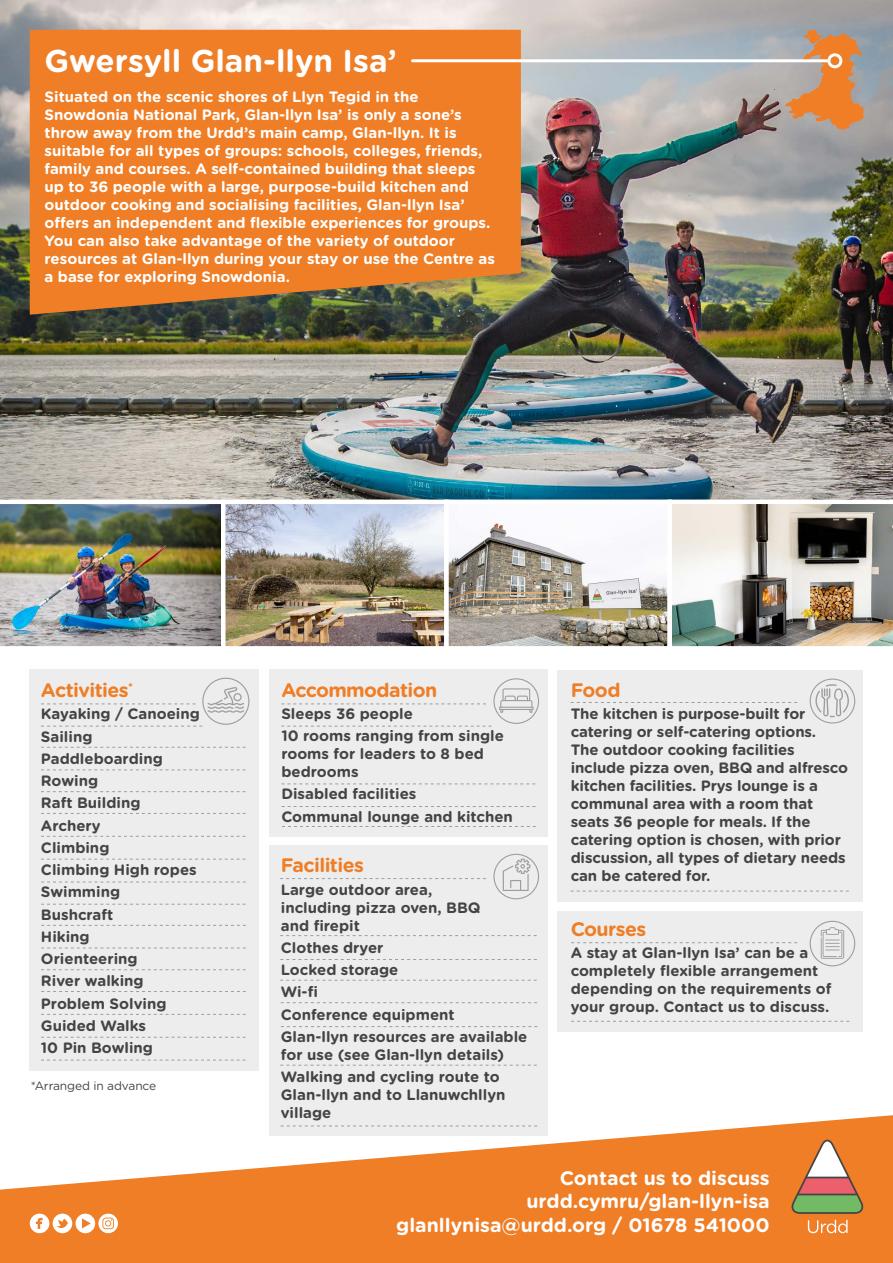
<style>
.page{position:relative;width:893px;height:1263px;background:#fff}
.page>*{position:absolute;margin:0;border:0;box-sizing:border-box;transform-origin:0 0}
.t1{font:700 31.5px "Gotham Rounded";color:#fff}
.t2{font:700 19.5px/23.4px "Gotham Rounded";color:#fff;text-align:right}
.t3{font:700 19.5px "Gotham Rounded";letter-spacing:-.03em;color:#ef7e26}
.t4{font:700 15px/22.2px "Gotham Rounded";color:#454444}
.t5{font:700 15px/18px "Gotham Rounded";color:#fff}
.t6{font:12px "Gotham Rounded";letter-spacing:-.01em;color:#454444}
</style>
<div class="page">
<img style="left:0;top:0;width:893px;height:499px">
<svg style="left:30px;top:30px;width:491px;height:285px;background:#e37b28"></svg>
<svg style="left:0;top:1115px;width:893px;height:148px;fill:#ef7e26"></svg>
<svg style="left:808px;top:1220px;width:40px;height:13px"></svg>
<svg style="left:791px;top:1140px;width:73px;height:74px;background:#c5925e"></svg>
<img style="left:226px;top:504px;width:441px;height:142px">
<img style="left:0;top:499px;width:221px;height:148px">
<div style="left:221px;top:499px;width:228px;height:152px;border:4px solid #fff"></div>
<div style="left:444px;top:499px;width:228px;height:152px;border:4px solid #fff"></div>
<img style="left:667px;top:499px;width:226px;height:152px">
<div style="left:30px;top:669px;width:229px;height:401px;background:#ededed"></div>
<div style="left:269px;top:669px;width:279px;height:167px;background:#ededed"></div>
<div style="left:557px;top:670px;width:306px;height:231px;background:#ededed"></div>
<div style="left:557px;top:911px;width:306px;height:120px;background:#ededed"></div>
<div style="left:269px;top:845px;width:278px;height:290px;background:#ededed"></div>
<svg style="left:41px;top:770px;width:205px;height:1px"></svg>
<svg style="left:41px;top:747px;width:205px;height:1px"></svg>
<svg style="left:41px;top:813px;width:205px;height:1px"></svg>
<svg style="left:41px;top:791px;width:204px;height:1px"></svg>
<svg style="left:41px;top:859px;width:204px;height:1px"></svg>
<svg style="left:41px;top:836px;width:204px;height:1px"></svg>
<svg style="left:41px;top:904px;width:205px;height:1px"></svg>
<svg style="left:41px;top:882px;width:205px;height:1px"></svg>
<svg style="left:41px;top:948px;width:205px;height:1px"></svg>
<svg style="left:41px;top:925px;width:205px;height:1px"></svg>
<svg style="left:41px;top:991px;width:205px;height:1px"></svg>
<svg style="left:41px;top:969px;width:205px;height:1px"></svg>
<svg style="left:41px;top:1037px;width:205px;height:1px"></svg>
<svg style="left:41px;top:1014px;width:205px;height:1px"></svg>
<svg style="left:41px;top:1060px;width:205px;height:1px"></svg>
<svg style="left:281px;top:784px;width:254px;height:1px"></svg>
<svg style="left:282px;top:826px;width:254px;height:1px"></svg>
<svg style="left:280px;top:878px;width:206px;height:1px"></svg>
<svg style="left:280px;top:959px;width:257px;height:1px"></svg>
<svg style="left:280px;top:935px;width:257px;height:1px"></svg>
<svg style="left:280px;top:980px;width:257px;height:1px"></svg>
<svg style="left:280px;top:1065px;width:257px;height:1px"></svg>
<svg style="left:571px;top:702px;width:226px;height:1px"></svg>
<svg style="left:571px;top:891px;width:278px;height:1px"></svg>
<svg style="left:571px;top:942px;width:226px;height:1px"></svg>
<svg style="left:571px;top:1021px;width:278px;height:1px"></svg>
<svg style="left:30px;top:1213px;width:88px;height:20px"></svg>
<svg style="left:281px;top:678px;width:258px;height:49px"></svg>
<svg style="left:493px;top:854px;width:46px;height:45px"></svg>
<svg style="left:810px;top:678px;width:45px;height:45px"></svg>
<svg style="left:810px;top:921px;width:45px;height:45px"></svg>
<svg style="left:41px;top:678px;width:208px;height:49px"></svg>
<svg style="left:785px;top:30px;width:79px;height:100px;background:#c99369"></svg>
<hr style="left:412px;top:59px;width:417px;height:3px;background:#fff">
<div style="left:827px;top:53px;width:15px;height:15px;border:3px solid #fff;border-radius:50%"></div>
<svg style="left:282px;top:806px;width:253px;height:1px"></svg>
<svg style="left:281px;top:1026px;width:256px;height:1px"></svg>
<svg style="left:281px;top:1002px;width:256px;height:1px"></svg>
<svg style="left:281px;top:1126px;width:256px;height:1px"></svg>
<h1 class="t1" style="left:45px;top:37px;width:354px">Gwersyll Glan-llyn Isa’</h1>
<p class="t5" style="left:45px;top:87px;width:452px">Situated on the scenic shores of Llyn Tegid in the Snowdonia National Park, Glan-llyn Isa’ is only a sone’s throw away from the Urdd’s main camp, Glan-llyn. It is suitable for all types of groups: schools, colleges, friends, family and courses. A self-contained building that sleeps up to 36 people with a large, purpose-build kitchen and outdoor cooking and socialising facilities, Glan-llyn Isa’ offers an independent and flexible experiences for groups.<br>You can also take advantage of the variety of outdoor resources at Glan-llyn during your stay or use the Centre as a base for exploring Snowdonia.</p>
<h2 class="t3" style="left:41px;top:676px;width:93px">Activities<sup>*</sup></h2>
<p class="t4" style="left:41px;top:702px;width:160px">Kayaking / Canoeing<br>Sailing<br>Paddleboarding<br>Rowing<br>Raft Building<br>Archery<br>Climbing<br>Climbing High ropes<br>Swimming<br>Bushcraft<br>Hiking<br>Orienteering<br>River walking<br>Problem Solving<br>Guided Walks<br>10 Pin Bowling</p>
<p class="t6" style="left:31px;top:1077px;width:127px">*Arranged in advance</p>
<h2 class="t3" style="left:281px;top:675px;width:158px">Accommodation</h2>
<p class="t4" style="left:281px;top:702px;width:224px">Sleeps 36 people<br>10 rooms ranging from single</p>
<p class="t4" style="left:281px;top:744px;width:204px;line-height:18px">rooms for leaders to 8 bed bedrooms</p>
<p class="t4" style="left:281px;top:782px;width:233px">Disabled facilities<br>Communal lounge and kitchen</p>
<h2 class="t3" style="left:281px;top:851px;width:85px">Facilities</h2>
<p class="t4" style="left:281px;top:880px;width:201px;line-height:18px">Large outdoor area, including pizza oven, BBQ and firepit</p>
<p class="t4" style="left:281px;top:936px;width:248px">Clothes dryer<br>Locked storage<br>Wi-fi<br>Conference equipment<br>Glan-llyn resources are available</p>
<p class="t4" style="left:281px;top:1043px;width:225px">for use (see Glan-llyn details)<br>Walking and cycling route to</p>
<p class="t4" style="left:281px;top:1085px;width:226px;line-height:18px">Glan-llyn and to Llanuwchllyn village</p>
<h2 class="t3" style="left:571px;top:676px;width:51px">Food</h2>
<p class="t4" style="left:571px;top:704px;width:279px;line-height:18px">The kitchen is purpose-built for catering or self-catering options.<br>The outdoor cooking facilities include pizza oven, BBQ and alfresco kitchen facilities. Prys lounge is a communal area with a room that seats 36 people for meals. If the catering option is chosen, with prior discussion, all types of dietary needs can be catered for.</p>
<h2 class="t3" style="left:571px;top:914px;width:77px">Courses</h2>
<p class="t4" style="left:571px;top:943px;width:262px;line-height:18px">A stay at Glan-llyn Isa’ can be a completely flexible arrangement depending on the requirements of your group. Contact us to discuss.</p>
<h2 class="t2" style="left:396px;top:1165px;width:375px">Contact us to discuss urdd.cymru/glan-llyn-isa glanllynisa@urdd.org / 01678 541000</h2>
</div>
